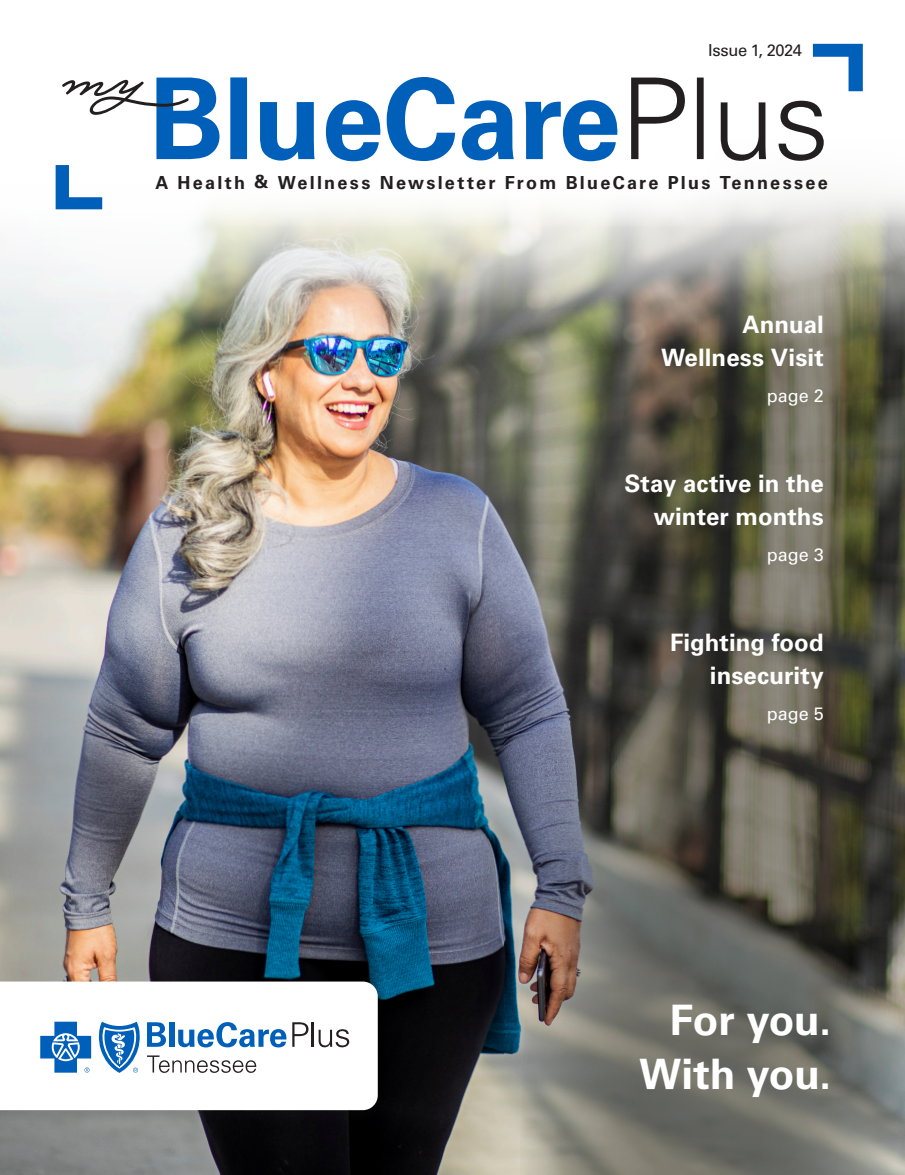
<style>
.page{position:relative;width:905px;height:1175px;background:#fff}
.page>*{position:absolute;margin:0;border:0;box-sizing:border-box;transform-origin:0 0}
.t1{font:700 42px "Univers LT Std";letter-spacing:-.005em;color:#fff}
.t2{font:700 24px/33px "Univers LT Std";color:#fff;text-align:right}
.t3{font:700 18px "Univers LT Std";letter-spacing:.125em;color:#231f20}
.t4{font:18px "Univers LT Std";color:#fff}
.t5{font:16.5px "Univers LT Std";letter-spacing:-.025em;color:#231f20}
</style>
<div class="page">
<img style="left:0;top:399px;width:504px;height:775px">
<svg style="left:504px;top:399px;width:400px;height:775px;background:#605f57"></svg>
<div style="left:0;top:980px;width:386px;height:145px;background:#231f20;opacity:.15"></div>
<svg style="left:0;top:981px;width:378px;height:129px"></svg>
<svg style="left:40px;top:1021px;width:51px;height:51px"></svg>
<svg style="left:98px;top:1021px;width:43px;height:51px"></svg>
<svg style="left:147px;top:1022px;width:19px;height:24px"></svg>
<div style="left:169px;top:1022px;width:5px;height:24px;background:#005fb9"></div>
<svg style="left:178px;top:1022px;width:108px;height:25px"></svg>
<svg style="left:292px;top:1022px;width:16px;height:24px"></svg>
<hr style="left:312px;top:1022px;width:2px;height:24px;background:#231f20">
<svg style="left:318px;top:1029px;width:31px;height:18px"></svg>
<svg style="left:147px;top:1055px;width:109px;height:17px"></svg>
<img style="left:0;top:43px;width:904px;height:356px">
<svg style="left:631px;top:44px;width:231px;height:117px"></svg>
<svg style="left:56px;top:77px;width:561px;height:132px"></svg>
<p class="t5" style="left:708px;top:41px;width:95px">Issue 1, 2024</p>
<p class="t3" style="left:155px;top:172px;width:674px">A Health &amp; Wellness Newsletter From BlueCare Plus Tennessee</p>
<p class="t2" style="left:661px;top:308px;width:164px">Annual<br>Wellness Visit</p>
<p class="t4" style="left:766px;top:385px;width:58px">page 2</p>
<p class="t2" style="left:624px;top:467px;width:201px">Stay active in the winter months</p>
<p class="t4" style="left:766px;top:544px;width:58px">page 3</p>
<p class="t2" style="left:670px;top:626px;width:155px">Fighting food insecurity</p>
<p class="t4" style="left:766px;top:703px;width:58px">page 5</p>
<p class="t1" style="left:669px;top:996px;width:163px">For you.</p>
<p class="t1" style="left:639px;top:1050px;width:193px">With you.</p>
</div>
